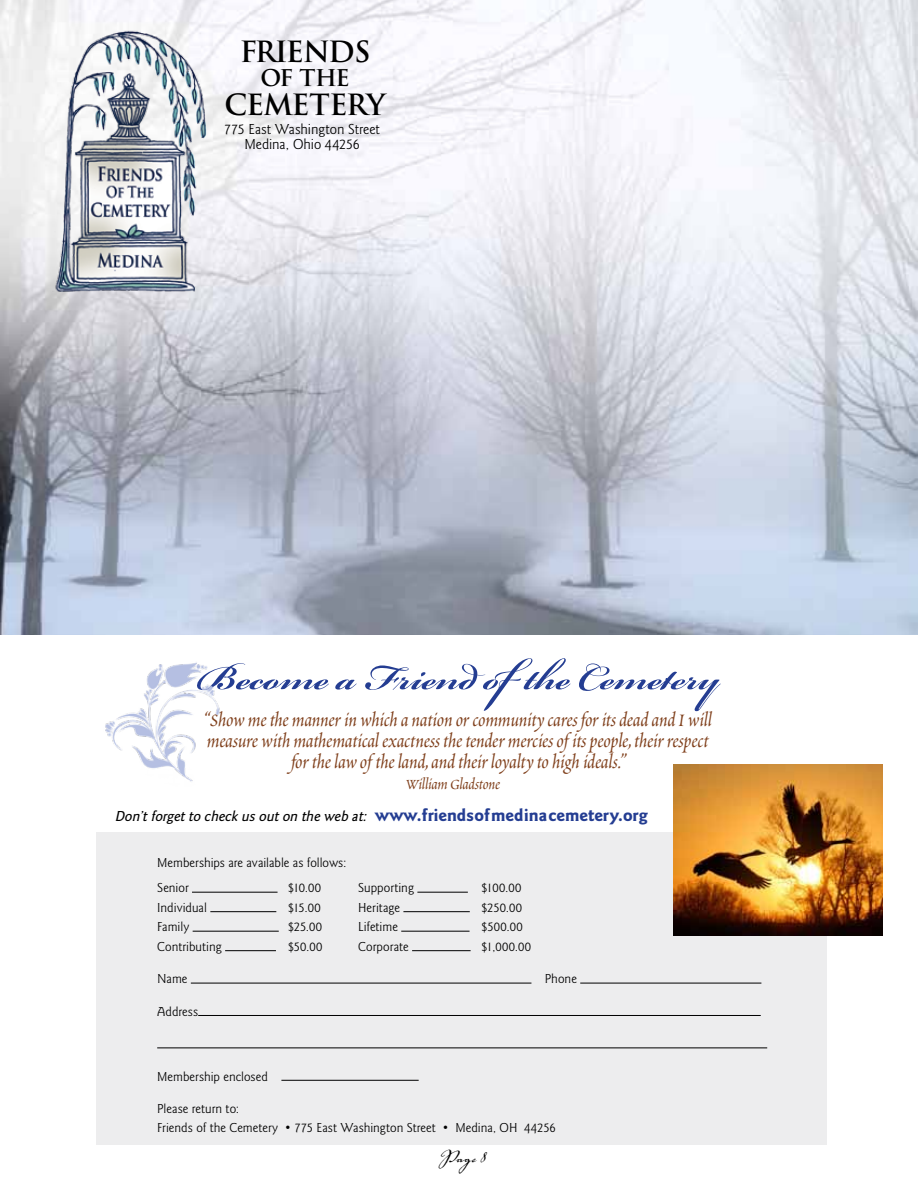
<style>
.page{position:relative;width:918px;height:1188px;background:#fff}
.page>*{position:absolute;margin:0;border:0;box-sizing:border-box;transform-origin:0 0}
.t1{font:700 54px "Bickham Script Pro";color:#243d92}
.t2{font:700 28.5px "Trajan Pro";letter-spacing:-.045em;color:#000}
.t3{font:27px "Voluta Script";color:#000;scale:1.15 1}
.t4{font:22.5px/21px "Poetica Chancery I";color:#80401c;text-align:center}
.t5{font:700 22.5px "Trajan Pro";color:#000}
.t6{font:18px "Poetica Chancery I";color:#80401c}
.t7{font:italic 500 15px "Goudy Sans Pro";color:#000}
.t8{font:15px/15px "Goudy Sans Pro";letter-spacing:-.005em;color:#000;text-align:center}
.t9{font:13.5px/25.2px "Goudy Sans Pro";color:#000}
.s1{font-weight:700;font-style:normal;font-size:18px;color:#243d92}
</style>
<div class="page">
<img style="left:0;top:0;width:918px;height:635px">
<div style="left:96px;top:833px;width:730px;height:312px;background:#ededee"></div>
<hr style="left:192px;top:892px;width:86px;height:1px;background:#000">
<hr style="left:417px;top:892px;width:51px;height:1px;background:#000">
<hr style="left:210px;top:911px;width:66px;height:1px;background:#000">
<hr style="left:403px;top:911px;width:67px;height:1px;background:#000">
<hr style="left:193px;top:931px;width:86px;height:1px;background:#000">
<hr style="left:401px;top:931px;width:69px;height:1px;background:#000">
<hr style="left:225px;top:950px;width:51px;height:1px;background:#000">
<hr style="left:412px;top:950px;width:59px;height:1px;background:#000">
<hr style="left:191px;top:983px;width:340px;height:1px;background:#000">
<hr style="left:580px;top:983px;width:181px;height:1px;background:#000">
<hr style="left:198px;top:1015px;width:563px;height:1px;background:#000">
<hr style="left:157px;top:1048px;width:610px;height:1px;background:#000">
<hr style="left:281px;top:1080px;width:138px;height:1px;background:#000">
<img style="left:24px;top:20px;width:210px;height:287px">
<img style="left:674px;top:765px;width:209px;height:170px">
<img style="left:105px;top:662px;width:115px;height:120px">
<h2 class="t2" style="left:240px;top:34px;width:132px">FRIENDS</h2>
<h3 class="t5" style="left:261px;top:64px;width:91px">OF THE</h3>
<h2 class="t2" style="left:225px;top:87px;width:163px">CEMETERY</h2>
<p class="t8" style="left:224px;top:122px;width:157px">775 East Washington Street<br>Medina, Ohio 44256</p>
<h1 class="t1" style="left:198px;top:639px;width:526px">Become a Friend of the Cemetery</h1>
<h3 class="t4" style="left:203px;top:710px;width:510px">“Show me the manner in which a nation or community cares for its dead and I will measure with mathematical exactness the tender mercies of its people, their respect for the law of the land, and their loyalty to high ideals.”</h3>
<h3 class="t6" style="left:405px;top:776px;width:96px">William Gladstone</h3>
<p class="t7" style="left:115px;top:808px;width:534px">Don’tforgetto checkusouton theweb at: <span class="s1">www.friendsofmedinacemetery.org</span></p>
<p class="t9" style="left:157px;top:850px;width:191px">Memberships are available as follows:<br>Senior</p>
<p class="t9" style="left:288px;top:876px;width:35px">$10.00</p>
<p class="t9" style="left:358px;top:876px;width:57px">Supporting</p>
<p class="t9" style="left:481px;top:876px;width:42px">$100.00</p>
<p class="t9" style="left:157px;top:895px;width:51px">Individual</p>
<p class="t9" style="left:288px;top:895px;width:34px">$15.00</p>
<p class="t9" style="left:358px;top:895px;width:43px">Heritage</p>
<p class="t9" style="left:481px;top:895px;width:42px">$250.00</p>
<p class="t9" style="left:157px;top:915px;width:34px">Family</p>
<p class="t9" style="left:288px;top:915px;width:36px">$25.00</p>
<p class="t9" style="left:358px;top:915px;width:41px">Lifetime</p>
<p class="t9" style="left:481px;top:915px;width:43px">$500.00</p>
<p class="t9" style="left:157px;top:934px;width:66px">Contributing</p>
<p class="t9" style="left:288px;top:934px;width:36px">$50.00</p>
<p class="t9" style="left:358px;top:934px;width:52px">Corporate</p>
<p class="t9" style="left:481px;top:934px;width:51px">$1,000.00</p>
<p class="t9" style="left:157px;top:967px;width:32px">Name</p>
<p class="t9" style="left:545px;top:967px;width:33px">Phone</p>
<p class="t9" style="left:157px;top:999px;width:42px">Address</p>
<p class="t9" style="left:157px;top:1064px;width:112px">Membership enclosed</p>
<p class="t9" style="left:157px;top:1099px;width:400px;line-height:19.5px">Please return to:<br>Friends of the Cemetery • 775 East Washington Street • Medina, OH 44256</p>
<h3 class="t3" style="left:437px;top:1137px;width:44px">Page 8</h3>
</div>
